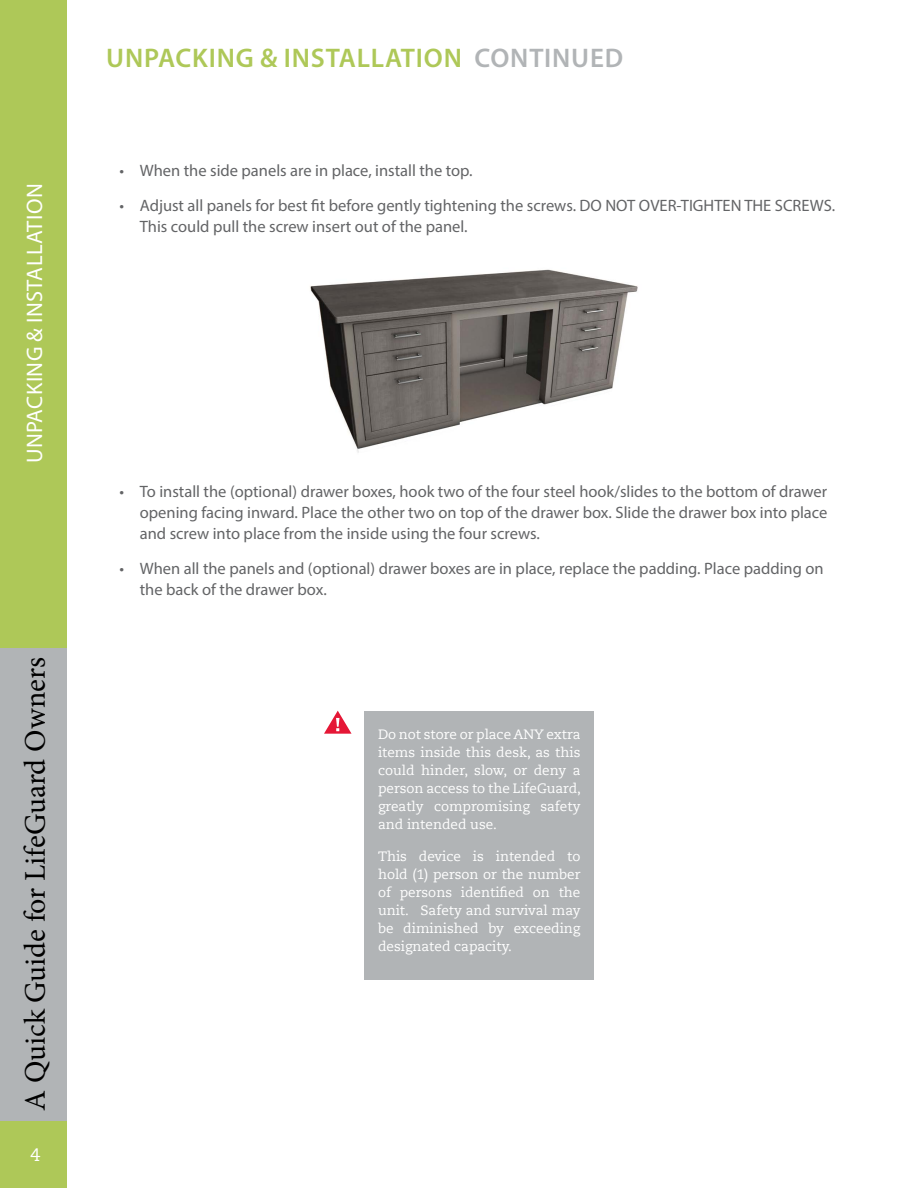
<style>
.page{position:relative;width:918px;height:1188px;background:#fff}
.page>*{position:absolute;margin:0;border:0;box-sizing:border-box;transform-origin:0 0}
.t1{font:30px "Minion Pro";color:#000}
.t2{font:600 27px "Myriad Pro";letter-spacing:.03em;color:#aec858}
.t3{font:22.5px "Myriad Pro";letter-spacing:.02em;color:#fff}
.t4{font:18px "Caecilia LT Std";color:#fff}
.t5{font:16.5px/21px "Myriad Pro";color:#636466}
.t6{font:13.5px/18px "Caecilia LT Std";color:#fff;text-align:justify}
.s1{color:#b1b4b6}
</style>
<div class="page">
<div style="left:364px;top:711px;width:230px;height:269px;background:#b1b4b6"></div>
<svg style="left:324px;top:711px;width:28px;height:23px"></svg>
<img style="left:310px;top:269px;width:328px;height:184px">
<div style="left:0;top:0;width:68px;height:1188px;background:#aec858"></div>
<div style="left:0;top:648px;width:68px;height:472px;background:#b1b4b6"></div>
<h3 class="t3" style="left:21px;top:463px;width:281px;rotate:-90deg">unpacking &amp; installation</h3>
<h1 class="t1" style="left:15px;top:1111px;width:455px;rotate:-90deg">A Quick Guide for LifeGuard Owners</h1>
<p class="t4" style="left:30px;top:1144px;width:12px">4</p>
<h2 class="t2" style="left:106px;top:40px;width:518px">UNPACKING &amp; INSTALLATION <span class="s1">CONTINUED</span></h2>
<p class="t5" style="left:120px;top:160px;width:355px">• When the side panels are in place, install the top.</p>
<p class="t5" style="left:140px;top:194px;width:697px;text-indent:-20px">• Adjust all panels for best fit before gently tightening the screws. DO NOT OVER-TIGHTEN THE SCREWS.<br>This could pull the screw insert out of the panel.</p>
<p class="t5" style="left:140px;top:481px;width:689px;text-align:justify;text-indent:-20px">• To install the (optional) drawer boxes, hook two of the four steel hook/slides to the bottom of drawer opening facing inward. Place the other two on top of the drawer box. Slide the drawer box into place and screw into place from the inside using the four screws.</p>
<p class="t5" style="left:140px;top:557px;width:685px;text-indent:-20px">• When all the panels and (optional) drawer boxes are in place, replace the padding. Place padding on the back of the drawer box.</p>
<p class="t6" style="left:378px;top:726px;width:205px">Do not store or place ANY extra items inside this desk, as this could hinder, slow, or deny a person access to the LifeGuard, greatly compromising safety and intended use.</p>
<p class="t6" style="left:378px;top:847px;width:204px">This device is intended to hold (1) person or the number of persons identified on the unit. Safety and survival may be diminished by exceeding designated capacity.</p>
</div>
